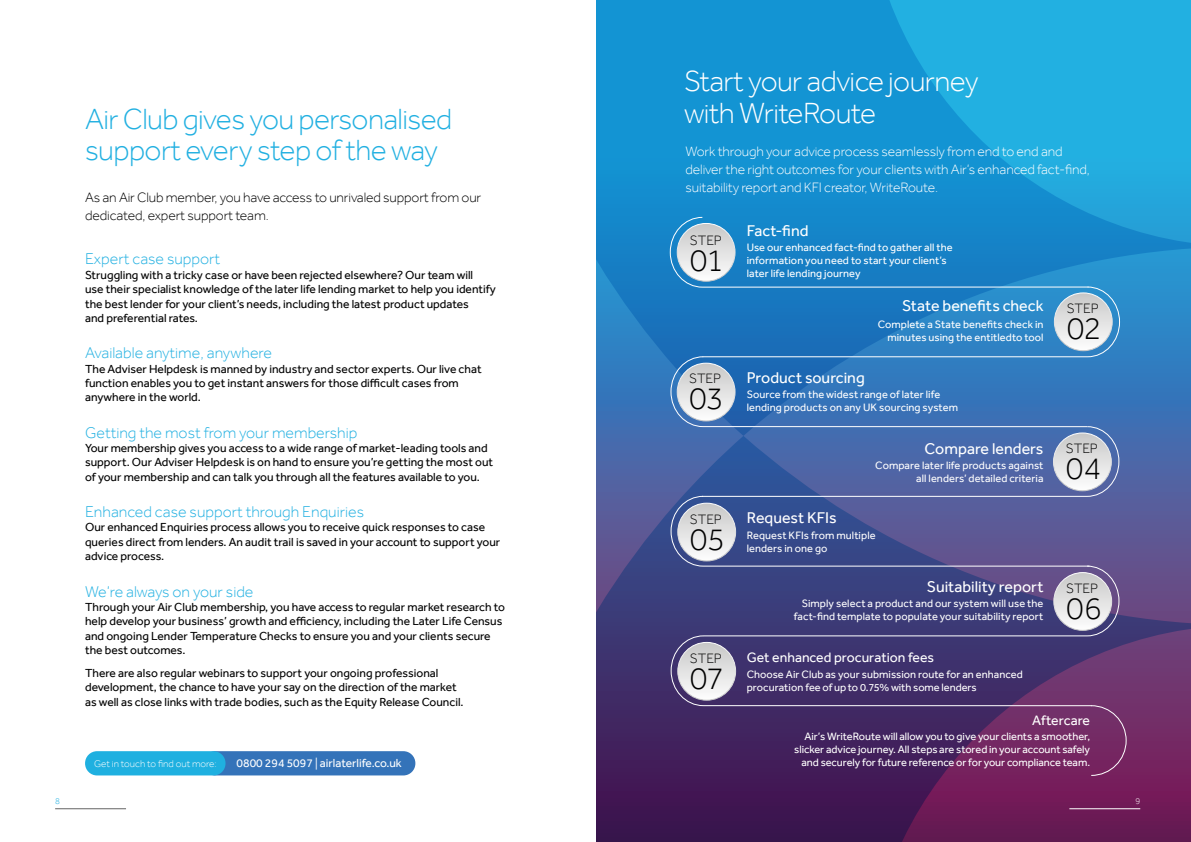
<style>
.page{position:relative;width:1191px;height:842px;background:#fff}
.page>*{position:absolute;margin:0;border:0;box-sizing:border-box;transform-origin:0 0}
.t1{font:300 32.5px "Effra";letter-spacing:-.025em;color:#000}
.t2{font:300 30px "Effra";letter-spacing:-.02em;color:#22b0e1}
.t3{font:300 30px "Effra";letter-spacing:-.02em;color:#fff}
.t4{font:300 16px "Effra";color:#22b0e1}
.t5{font:16px "Effra";color:#fff}
.t6{font:300 14px/18px "Effra";letter-spacing:-.01em;color:#fff}
.t7{font:300 14px/18px "Effra";letter-spacing:-.01em;color:#000}
.t8{font:14px "Effra";color:#fff}
.t9{font:300 13.9px "Effra";letter-spacing:-.005em;color:#000}
.t10{font:12px/14.4px "Effra";color:#000}
.t11{font:12px "Effra";color:#fff}
.t12{font:11px/13px "Effra";letter-spacing:.005em;color:#fff}
.t13{font:300 10px "Effra";color:#fff}
.t14{font:300 9px "Effra";color:#22b0e1}
.t15{font:300 9px "Effra";color:#fff}
.s1{font-family:"Helvetica Neue"}
</style>
<div class="page">
<svg style="left:596px;top:0;width:595px;height:842px;background:#2f73af"></svg>
<div style="left:203px;top:751px;width:212px;height:24px;background:#3473b9;border-radius:12px"></div>
<div style="left:85px;top:751px;width:140px;height:24px;background:#1fb0e0;border-radius:12px"></div>
<hr style="left:55px;top:808px;width:71px;height:1px;background:#646363">
<hr style="left:1069px;top:808px;width:71px;height:1px;background:#fff">
<svg style="left:669px;top:216px;width:458px;height:560px;background:#48629d"></svg>
<div style="left:1053px;top:433px;width:58px;height:58px;background:linear-gradient(to bottom,#cacaca,#f8f9f9);border-radius:29px"></div>
<div style="left:1053px;top:432px;width:58px;height:59px;border:1px solid #fff;border-radius:50%"></div>
<h2 class="t3" style="left:684px;top:63px;width:296px">Start your advice journey</h2>
<h2 class="t2" style="left:85px;top:101px;width:369px">Air Club gives you personalised</h2>
<h2 class="t3" style="left:684px;top:95px;width:194px">with WriteRoute</h2>
<h2 class="t2" style="left:85px;top:132px;width:354px">support every step of the way</h2>
<p class="t7" style="left:85px;top:188px;width:398px">As an Air Club member, you have access to unrivaled support from our dedicated, expert support team.</p>
<h3 class="t4" style="left:85px;top:250px;width:137px">Expert case support</h3>
<p class="t10" style="left:85px;top:267px;width:412px">Struggling with a tricky case or have been rejected elsewhere? Our team will<br>use their specialist knowledge of the later life lending market to help you identify the best lender for your client’s needs, including the latest product updates<br>and preferential rates.</p>
<h3 class="t4" style="left:85px;top:343px;width:188px">Available anytime, anywhere</h3>
<p class="t10" style="left:85px;top:361px;width:398px">The Adviser Helpdesk is manned by industry and sector experts. Our live chat function enables you to get instant answers for those difficult cases from anywhere in the world.</p>
<h3 class="t4" style="left:85px;top:423px;width:274px">Getting the most from your membership</h3>
<p class="t10" style="left:85px;top:441px;width:409px">Your membership gives you access to a wide range of market-leading tools and support. Our Adviser Helpdesk is on hand to ensure you’re getting the most out of your membership and can talk you through all the features available to you.</p>
<h3 class="t4" style="left:85px;top:502px;width:280px">Enhanced case support through Enquiries</h3>
<p class="t10" style="left:85px;top:520px;width:417px">Our enhanced Enquiries process allows you to receive quick responses to case queries direct from lenders. An audit trail is saved in your account to support your advice process.</p>
<h3 class="t4" style="left:85px;top:582px;width:170px">We’re always on your side</h3>
<p class="t10" style="left:85px;top:599px;width:421px">Through your Air Club membership, you have access to regular market research to help develop your business’ growth and efficiency, including the Later Life Census and ongoing Lender Temperature Checks to ensure you and your clients secure the best outcomes.</p>
<p class="t10" style="left:85px;top:666px;width:380px">There are also regular webinars to support your ongoing professional development, the chance to have your say on the direction of the market as well as close links with trade bodies, such as the Equity Release Council.</p>
<p class="t6" style="left:685px;top:142px;width:406px">Work through your advice process seamlessly from end to end and deliver the right outcomes for your clients with Air’s enhanced fact-find, suitability report and KFI creator, WriteRoute.</p>
<h3 class="t5" style="left:746px;top:221px;width:63px">Fact-find</h3>
<p class="t9" style="left:690px;top:232px;width:34px">STEP</p>
<h1 class="t1" style="left:690px;top:240px;width:35px">01</h1>
<p class="t12" style="left:746px;top:241px;width:207px">Use our enhanced fact-find to gather all the information you need to start your client’s later life lending journey</p>
<h3 class="t5" style="left:902px;top:296px;width:143px">State benefits check</h3>
<p class="t9" style="left:1066px;top:300px;width:34px">STEP</p>
<h1 class="t1" style="left:1066px;top:309px;width:36px">02</h1>
<p class="t12" style="left:877px;top:317px;width:167px;text-align:right">Complete a State benefits check in minutes using the entitledto tool</p>
<h3 class="t5" style="left:746px;top:368px;width:119px">Product sourcing</h3>
<p class="t9" style="left:689px;top:370px;width:34px">STEP</p>
<h1 class="t1" style="left:689px;top:379px;width:36px">03</h1>
<p class="t12" style="left:746px;top:388px;width:213px">Source from the widest range of later life lending products on any UK sourcing system</p>
<h3 class="t5" style="left:924px;top:439px;width:120px">Compare lenders</h3>
<p class="t9" style="left:1066px;top:440px;width:34px">STEP</p>
<h1 class="t1" style="left:1066px;top:449px;width:37px">04</h1>
<p class="t12" style="left:875px;top:459px;width:170px;text-align:right">Compare later life products against all lenders’ detailed criteria</p>
<h3 class="t5" style="left:746px;top:508px;width:91px">Request KFIs</h3>
<p class="t9" style="left:690px;top:511px;width:34px">STEP</p>
<h1 class="t1" style="left:690px;top:520px;width:36px">05</h1>
<p class="t12" style="left:746px;top:528px;width:130px">Request KFIs from multiple lenders in one go</p>
<h3 class="t5" style="left:927px;top:577px;width:118px">Suitability report</h3>
<p class="t9" style="left:1066px;top:580px;width:34px">STEP</p>
<h1 class="t1" style="left:1066px;top:589px;width:37px">06</h1>
<p class="t12" style="left:793px;top:597px;width:251px;text-align:right">Simply select a product and our system will use the fact-find template to populate your suitability report</p>
<p class="t8" style="left:746px;top:649px;width:189px">Get enhanced procuration fees</p>
<p class="t9" style="left:690px;top:650px;width:34px">STEP</p>
<h1 class="t1" style="left:690px;top:659px;width:35px">07</h1>
<p class="t12" style="left:746px;top:667px;width:278px">Choose Air Club as your submission route for an enhanced procuration fee of up to 0.75% with some lenders</p>
<p class="t12" style="left:794px;top:729px;width:297px;text-align:right">Air’s WriteRoute will allow you to give your clients a smoother, slicker advice journey. All steps are stored in your account safely and securely for future reference or for your compliance team.</p>
<p class="t8" style="left:1032px;top:711px;width:59px">Aftercare</p>
<p class="t13" style="left:94px;top:757px;width:124px">Get in touch to find out more:</p>
<p class="t11" style="left:237px;top:756px;width:167px">0800 294 5097 <span class="s1">|</span> airlaterlife.co.uk</p>
<p class="t14" style="left:55px;top:795px;width:6px">8</p>
<p class="t15" style="left:1135px;top:795px;width:6px">9</p>
</div>
